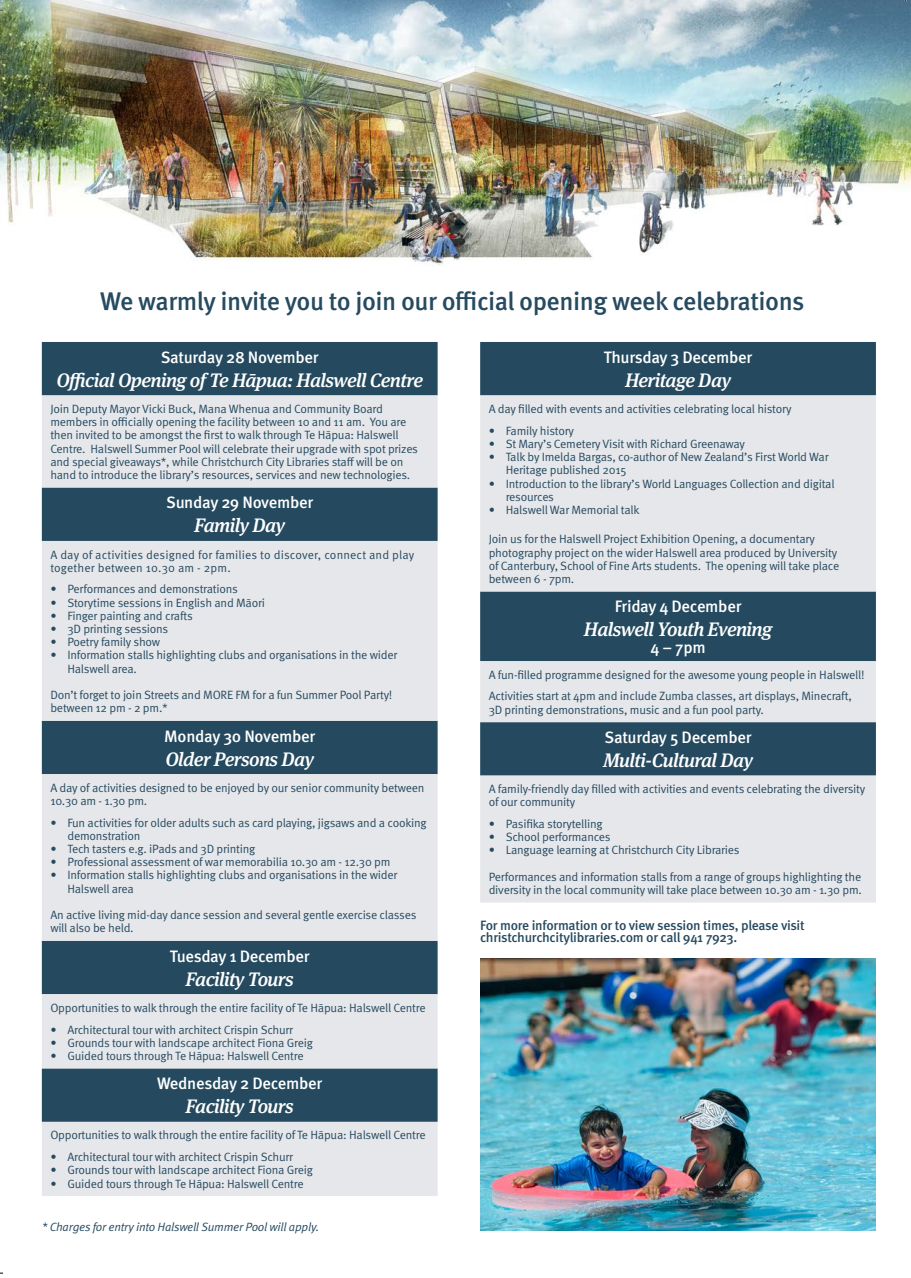
<style>
.page{position:relative;width:911px;height:1278px;background:#fff}
.page>*{position:absolute;margin:0;border:0;box-sizing:border-box;transform-origin:0 0}
.page_heading{font:500 25.5px "Meta Pro";letter-spacing:-.02em;color:#264a60}
.t1{font:italic 500 19.5px "Meta Serif Pro";letter-spacing:-.03em;color:#fff}
.Calendar_date{font:500 16.5px "Meta Pro";letter-spacing:-.02em;color:#fff}
.page_heading-2{font:500 13.5px/12px "Meta Pro";letter-spacing:-.02em;color:#264a60}
.Calendar_Body{font:12px/13.2px "Meta Pro";letter-spacing:-.02em;color:#264a60}
.Calendar_Body-2{font:12px/13.2px "Meta Pro";letter-spacing:.01em;color:#264a60}
.Calendar_Body-3{font:italic 12px "Meta Pro";letter-spacing:-.02em;color:#264a60}
</style>
<div class="page">
<div style="left:42px;top:342px;width:395px;height:53px;background:#254a5f"></div>
<svg style="left:42px;top:395px;width:395px;height:801px;background:#b2bdc5"></svg>
<img style="left:480px;top:958px;width:395px;height:273px">
<img style="left:0;top:0;width:910px;height:265px">
<div style="left:480px;top:342px;width:395px;height:53px;background:#254a5f"></div>
<svg style="left:480px;top:395px;width:395px;height:507px;background:#b7c1c8"></svg>
<p class="page_heading" style="left:100px;top:285px;width:705px">We warmly invite you to join our official opening week celebrations</p>
<p class="Calendar_date" style="left:161px;top:347px;width:159px">Saturday 28 November</p>
<p class="t1" style="left:56px;top:365px;width:368px">Official Opening of Te Hāpua: Halswell Centre</p>
<p class="Calendar_Body" style="left:50px;top:402px;width:369px">Join Deputy Mayor Vicki Buck, Mana Whenua and Community Board members in officially opening the facility between 10 and 11 am. You are then invited to be amongst the first to walk through Te Hāpua: Halswell Centre. Halswell Summer Pool will celebrate their upgrade with spot prizes and special giveaways*, while Christchurch City Libraries staff will be on hand to introduce the library’s resources, services and new technologies.</p>
<p class="Calendar_date" style="left:166px;top:492px;width:148px">Sunday 29 November</p>
<p class="t1" style="left:194px;top:511px;width:92px">Family Day</p>
<p class="Calendar_Body-2" style="left:50px;top:548px;width:365px">A day of activities designed for families to discover, connect and play together between 10.30 am - 2pm.</p>
<p class="Calendar_Body" style="left:50px;top:583px;width:189px">• Performances and demonstrations</p>
<p class="Calendar_Body" style="left:50px;top:596px;width:216px">• Storytime sessions in English and Māori</p>
<p class="Calendar_Body" style="left:50px;top:609px;width:144px">• Finger painting and crafts</p>
<p class="Calendar_Body" style="left:50px;top:622px;width:119px">• 3D printing sessions</p>
<p class="Calendar_Body" style="left:50px;top:636px;width:111px">• Poetry family show</p>
<p class="Calendar_Body" style="left:67px;top:649px;width:331px;text-indent:-17px">• Information stalls highlighting clubs and organisations in the wider<br>Halswell area.</p>
<p class="Calendar_Body" style="left:50px;top:688px;width:343px">Don’t forget to join Streets and MORE FM for a fun Summer Pool Party! between 12 pm - 2 pm.*</p>
<p class="Calendar_date" style="left:164px;top:726px;width:152px">Monday 30 November</p>
<p class="t1" style="left:165px;top:744px;width:150px">Older Persons Day</p>
<p class="Calendar_Body" style="left:50px;top:781px;width:375px">A day of activities designed to be enjoyed by our senior community between<br>10.30 am - 1.30 pm.</p>
<p class="Calendar_Body" style="left:67px;top:816px;width:361px;text-indent:-17px">• Fun activities for older adults such as card playing, jigsaws and a cooking demonstration</p>
<p class="Calendar_Body" style="left:50px;top:842px;width:206px">• Tech tasters e.g. iPads and 3D printing</p>
<p class="Calendar_Body" style="left:50px;top:856px;width:341px">• Professional assessment of war memorabilia 10.30 am - 12.30 pm</p>
<p class="Calendar_Body" style="left:67px;top:869px;width:331px;text-indent:-17px">• Information stalls highlighting clubs and organisations in the wider<br>Halswell area</p>
<p class="Calendar_Body" style="left:50px;top:908px;width:367px">An active living mid-day dance session and several gentle exercise classes will also be held.</p>
<p class="Calendar_date" style="left:170px;top:946px;width:141px">Tuesday 1 December</p>
<p class="t1" style="left:185px;top:964px;width:110px">Facility Tours</p>
<p class="Calendar_Body" style="left:50px;top:1001px;width:376px">Opportunities to walk through the entire facility of Te Hāpua: Halswell Centre</p>
<p class="Calendar_Body" style="left:50px;top:1023px;width:244px">• Architectural tour with architect Crispin Schurr</p>
<p class="Calendar_Body" style="left:50px;top:1036px;width:264px">• Grounds tour with landscape architect Fiona Greig</p>
<p class="Calendar_Body" style="left:50px;top:1049px;width:255px">• Guided tours through Te Hāpua: Halswell Centre</p>
<p class="Calendar_date" style="left:157px;top:1073px;width:167px">Wednesday 2 December</p>
<p class="t1" style="left:185px;top:1091px;width:110px">Facility Tours</p>
<p class="Calendar_Body" style="left:50px;top:1129px;width:376px">Opportunities to walk through the entire facility of Te Hāpua: Halswell Centre</p>
<p class="Calendar_Body" style="left:50px;top:1150px;width:244px">• Architectural tour with architect Crispin Schurr</p>
<p class="Calendar_Body" style="left:50px;top:1164px;width:264px">• Grounds tour with landscape architect Fiona Greig</p>
<p class="Calendar_Body" style="left:50px;top:1177px;width:255px">• Guided tours through Te Hāpua: Halswell Centre</p>
<p class="Calendar_Body-3" style="left:42px;top:1220px;width:279px">* Charges for entry into Halswell Summer Pool will apply.</p>
<p class="Calendar_date" style="left:603px;top:347px;width:150px">Thursday 3 December</p>
<p class="t1" style="left:625px;top:365px;width:107px">Heritage Day</p>
<p class="Calendar_Body" style="left:488px;top:402px;width:304px">A day filled with events and activities celebrating local history</p>
<p class="Calendar_Body" style="left:488px;top:424px;width:87px">• Family history</p>
<p class="Calendar_Body" style="left:488px;top:437px;width:258px">• St Mary’s Cemetery Visit with Richard Greenaway</p>
<p class="Calendar_Body" style="left:505px;top:450px;width:324px;text-indent:-17px">• Talk by Imelda Bargas, co-author of New Zealand’s First World War<br>Heritage published 2015</p>
<p class="Calendar_Body" style="left:505px;top:477px;width:330px;text-indent:-17px">• Introduction to the library’s World Languages Collection and digital resources</p>
<p class="Calendar_Body" style="left:488px;top:503px;width:152px">• Halswell War Memorial talk</p>
<p class="Calendar_Body" style="left:488px;top:533px;width:352px">Join us for the Halswell Project Exhibition Opening, a documentary photography project on the wider Halswell area produced by University of Canterbury, School of Fine Arts students. The opening will take place between 6 - 7pm.</p>
<p class="Calendar_date" style="left:614px;top:596px;width:128px">Friday 4 December</p>
<p class="t1" style="left:583px;top:615px;width:189px">Halswell Youth Evening</p>
<p class="Calendar_date" style="left:650px;top:637px;width:57px">4 – 7pm</p>
<p class="Calendar_Body" style="left:488px;top:668px;width:377px">A fun-filled programme designed for the awesome young people in Halswell!</p>
<p class="Calendar_Body" style="left:488px;top:690px;width:364px">Activities start at 4pm and include Zumba classes, art displays, Minecraft,<br>3D printing demonstrations, music and a fun pool party.</p>
<p class="Calendar_date" style="left:604px;top:727px;width:148px">Saturday 5 December</p>
<p class="t1" style="left:603px;top:745px;width:151px">Multi-Cultural Day</p>
<p class="Calendar_Body" style="left:488px;top:782px;width:378px">A family-friendly day filled with activities and events celebrating the diversity of our community</p>
<p class="Calendar_Body" style="left:488px;top:817px;width:115px">• Pasifika storytelling</p>
<p class="Calendar_Body" style="left:488px;top:831px;width:123px">• School performances</p>
<p class="Calendar_Body" style="left:488px;top:844px;width:252px">• Language learning at Christchurch City Libraries</p>
<p class="Calendar_Body" style="left:488px;top:870px;width:374px">Performances and information stalls from a range of groups highlighting the diversity in the local community will take place between 10.30 am - 1.30 pm.</p>
<p class="page_heading-2" style="left:480px;top:920px;width:326px">For more information or to view session times, please visit christchurchcitylibraries.com or call 941 7923.</p>
</div>
